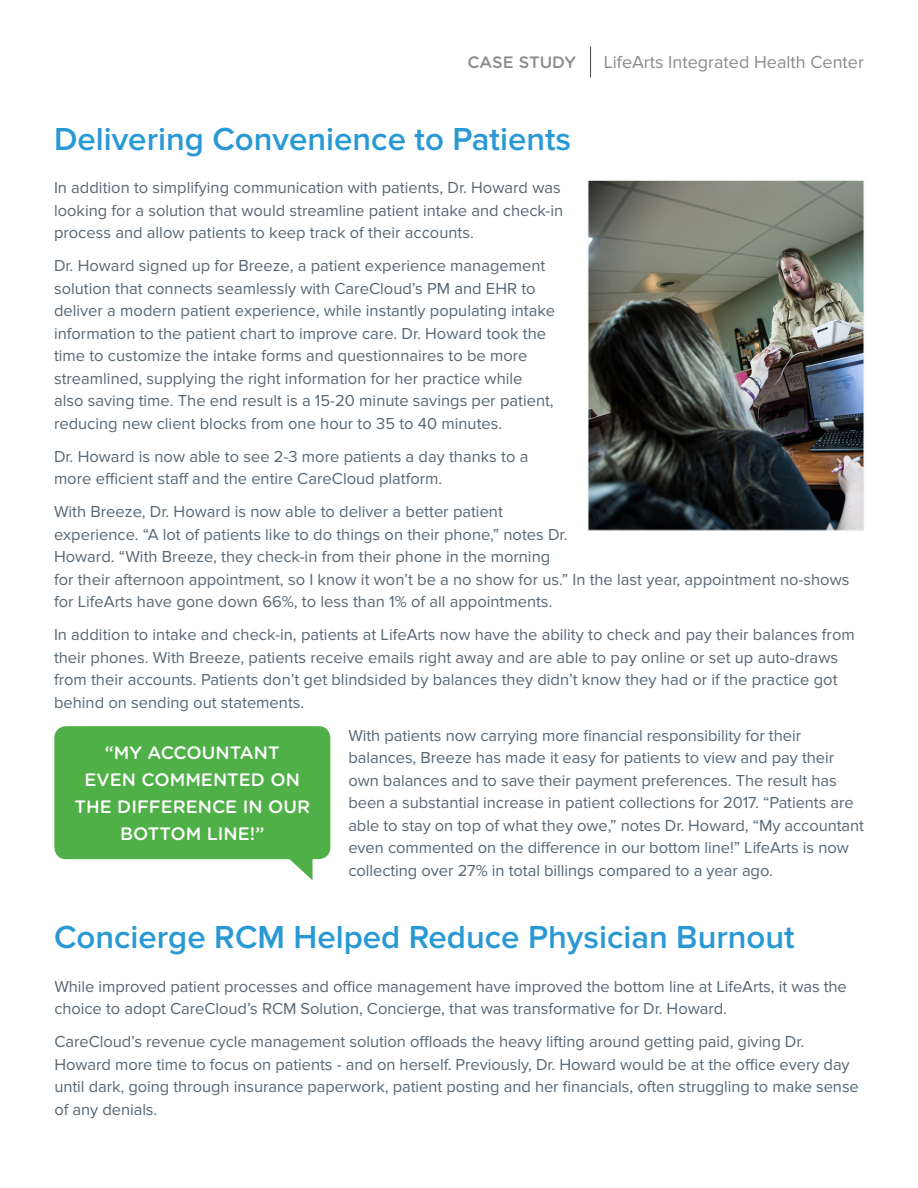
<style>
.page{position:relative;width:918px;height:1188px;background:#fff}
.page>*{position:absolute;margin:0;border:0;box-sizing:border-box;transform-origin:0 0}
.t1{font:600 33px "Proxima Nova";color:#2999d5}
.t2{font:500 18px/27px "Gotham Rounded";color:#fff;text-align:center}
.t3{font:18px "Proxima Nova";color:#8e8a8b}
.t4{font:16.5px/22.5px "Proxima Nova";color:#586772}
.t5{font:500 16.5px "Gotham Rounded";color:#8e8a8b}
</style>
<div class="page">
<hr style="left:590px;top:47px;width:1px;height:30px;background:#434545">
<img style="left:590px;top:182px;width:272px;height:347px">
<div style="left:588px;top:180px;width:276px;height:351px;border:1px solid #eff0f0"></div>
<div style="left:54px;top:726px;width:276px;height:133px;background:#4fb047;border-radius:12px"></div>
<svg style="left:289px;top:859px;width:24px;height:21px"></svg>
<p class="t5" style="left:467px;top:50px;width:110px">CASE STUDY</p>
<p class="t3" style="left:604px;top:52px;width:262px">LifeArts Integrated Health Center</p>
<p class="t1" style="left:54px;top:120px;width:519px">Delivering Convenience to Patients</p>
<p class="t4" style="left:54px;top:177px;width:511px">In addition to simplifying communication with patients, Dr. Howard was looking for a solution that would streamline patient intake and check-in process and allow patients to keep track of their accounts.</p>
<p class="t4" style="left:54px;top:255px;width:503px">Dr. Howard signed up for Breeze, a patient experience management solution that connects seamlessly with CareCloud’s PM and EHR to deliver a modern patient experience, while instantly populating intake information to the patient chart to improve care. Dr. Howard took the time to customize the intake forms and questionnaires to be more streamlined, supplying the right information for her practice while also saving time. The end result is a 15-20 minute savings per patient, reducing new client blocks from one hour to 35 to 40 minutes.</p>
<p class="t4" style="left:54px;top:445px;width:476px">Dr. Howard is now able to see 2-3 more patients a day thanks to a more efficient staff and the entire CareCloud platform.</p>
<p class="t4" style="left:54px;top:501px;width:797px">With Breeze, Dr. Howard is now able to deliver a better patient<br>experience. “A lot of patients like to do things on their phone,” notes Dr.<br>Howard. “With Breeze, they check-in from their phone in the morning<br>for their afternoon appointment, so I know it won’t be a no show for us.” In the last year, appointment no-shows for LifeArts have gone down 66%, to less than 1% of all appointments.</p>
<p class="t4" style="left:54px;top:624px;width:802px">In addition to intake and check-in, patients at LifeArts now have the ability to check and pay their balances from their phones. With Breeze, patients receive emails right away and are able to pay online or set up auto-draws from their accounts. Patients don’t get blindsided by balances they didn’t know they had or if the practice got behind on sending out statements.</p>
<p class="t4" style="left:348px;top:724px;width:517px">With patients now carrying more financial responsibility for their balances, Breeze has made it easy for patients to view and pay their own balances and to save their payment preferences. The result has been a substantial increase in patient collections for 2017. “Patients are able to stay on top of what they owe,” notes Dr. Howard, “My accountant even commented on the difference in our bottom line!” LifeArts is now collecting over 27% in total billings compared to a year ago.</p>
<p class="t2" style="left:74px;top:738px;width:237px">“MY ACCOUNTANT<br>EVEN COMMENTED ON<br>THE DIFFERENCE IN OUR<br>BOTTOM LINE!”</p>
<p class="t1" style="left:54px;top:918px;width:742px">Concierge RCM Helped Reduce Physician Burnout</p>
<p class="t4" style="left:54px;top:975px;width:794px">While improved patient processes and office management have improved the bottom line at LifeArts, it was the choice to adopt CareCloud’s RCM Solution, Concierge, that was transformative for Dr. Howard.</p>
<p class="t4" style="left:54px;top:1031px;width:806px">CareCloud’s revenue cycle management solution offloads the heavy lifting around getting paid, giving Dr.<br>Howard more time to focus on patients - and on herself. Previously, Dr. Howard would be at the office every day until dark, going through insurance paperwork, patient posting and her financials, often struggling to make sense of any denials.</p>
</div>
